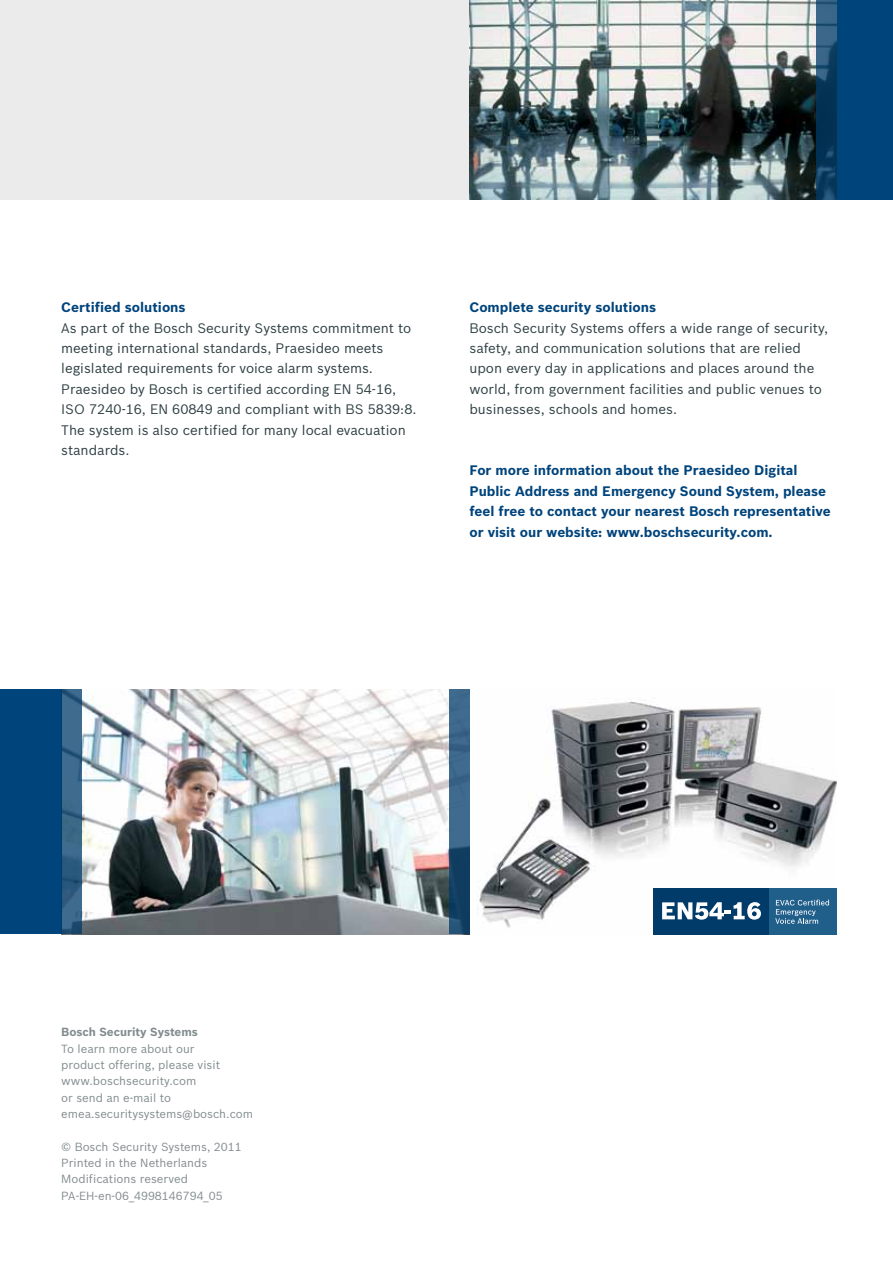
<style>
.page{position:relative;width:893px;height:1263px;background:#fff}
.page>*{position:absolute;margin:0;border:0;box-sizing:border-box;transform-origin:0 0}
.t1{font:13.5px/20.4px "Bosch Sans";color:#2f4043}
.t2{font:700 13.5px/20.4px "Bosch Sans";color:#00447c}
.t3{font:11.55px/16.4px "Bosch Sans";color:#828c8e}
.t4{font:700 11.55px "Bosch Sans";color:#828c8e}
</style>
<div class="page">
<div style="left:0;top:0;width:893px;height:199px;background:#ebebec"></div>
<div style="left:837px;top:0;width:56px;height:199px;background:#00447c"></div>
<img style="left:469px;top:0;width:347px;height:199px">
<svg style="left:816px;top:0;width:21px;height:199px;background:#164467"></svg>
<img style="left:82px;top:689px;width:367px;height:245px">
<div style="left:0;top:689px;width:61px;height:245px;background:#00447c"></div>
<svg style="left:61px;top:689px;width:21px;height:245px;background:#346285"></svg>
<img style="left:479px;top:701px;width:358px;height:227px">
<svg style="left:449px;top:689px;width:20px;height:245px;background:#2d5a7d"></svg>
<div style="left:768px;top:888px;width:69px;height:46px;background:#215f8b"></div>
<div style="left:653px;top:888px;width:115px;height:46px;background:#003b6a"></div>
<svg style="left:662px;top:902px;width:99px;height:18px"></svg>
<svg style="left:775px;top:899px;width:54px;height:25px"></svg>
<p class="t2" style="left:61px;top:296px;width:126px">Certified solutions</p>
<p class="t1" style="left:61px;top:316px;width:357px">As part of the Bosch Security Systems commitment to meeting international standards, Praesideo meets legislated requirements for voice alarm systems.<br>Praesideo by Bosch is certified according EN 54-16, ISO 7240-16, EN 60849 and compliant with BS 5839:8.<br>The system is also certified for many local evacuation standards.</p>
<p class="t2" style="left:469px;top:296px;width:188px">Complete security solutions</p>
<p class="t1" style="left:469px;top:316px;width:360px">Bosch Security Systems offers a wide range of security, safety, and communication solutions that are relied upon every day in applications and places around the world, from government facilities and public venues to businesses, schools and homes.</p>
<p class="t2" style="left:469px;top:459px;width:363px">For more information about the Praesideo Digital Public Address and Emergency Sound System, please feel free to contact your nearest Bosch representative or visit our website: www.boschsecurity.com.</p>
<p class="t4" style="left:61px;top:1023px;width:138px">Bosch Security Systems</p>
<p class="t3" style="left:61px;top:1039px;width:194px">To learn more about our<br>product offering, please visit www.boschsecurity.com<br>or send an e-mail to emea.securitysystems@bosch.com</p>
<p class="t3" style="left:61px;top:1137px;width:182px">© Bosch Security Systems, 2011<br>Printed in the Netherlands<br>Modifications reserved<br>PA-EH-en-06_4998146794_05</p>
</div>
